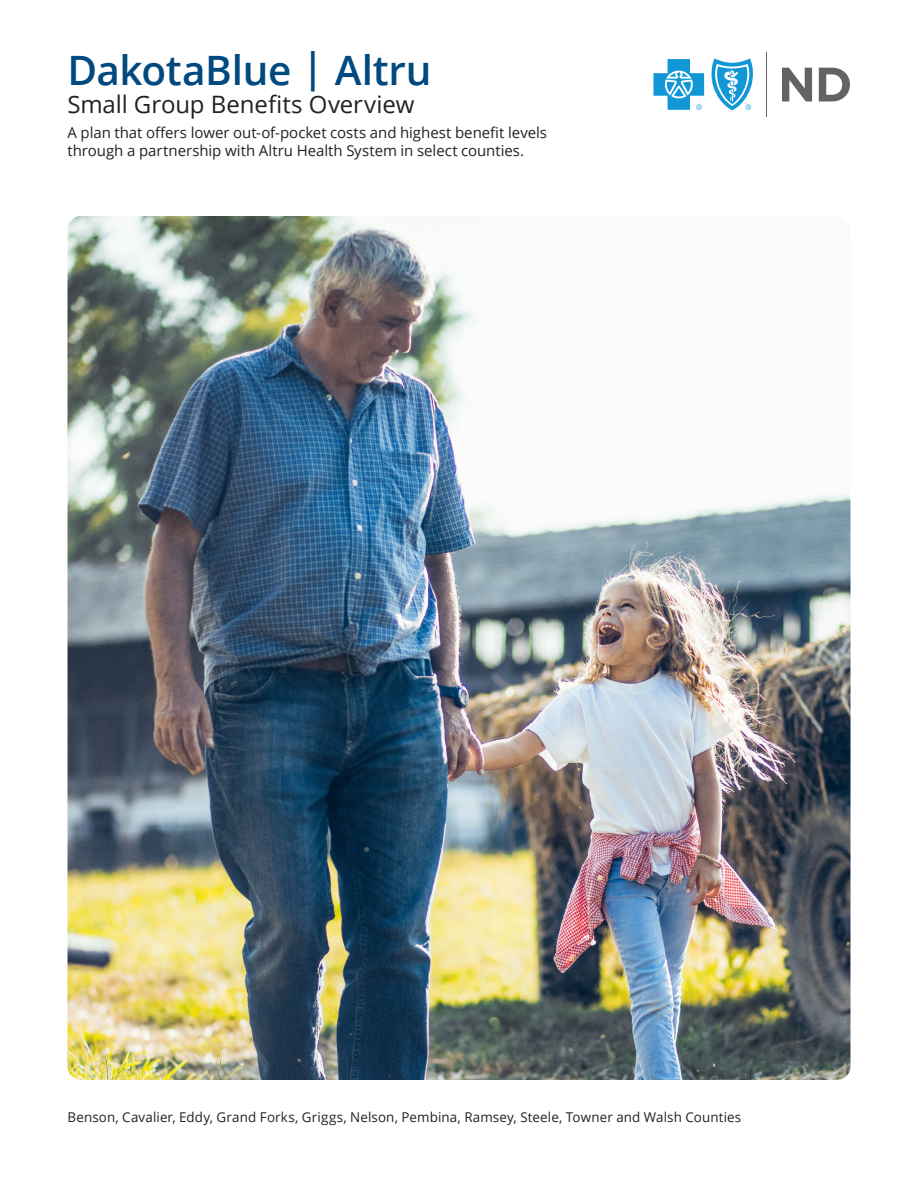
<style>
.page{position:relative;width:918px;height:1188px;background:#fff}
.page>*{position:absolute;margin:0;border:0;box-sizing:border-box;transform-origin:0 0}
.Title_Headline{font:600 40.5px "Open Sans";letter-spacing:-.01em;color:#004a7f}
.Title_Sub{font:24px "Open Sans";letter-spacing:-.005em;color:#222}
.TItle_Paragraph{font:15px/18px "Open Sans";letter-spacing:-.005em;color:#222}
.Body{font:13.5px "Open Sans";letter-spacing:.01em;color:#222}
</style>
<div class="page">
<img style="left:68px;top:216px;width:782px;height:864px">
<svg style="left:782px;top:68px;width:30px;height:33px"></svg>
<svg style="left:819px;top:68px;width:31px;height:33px"></svg>
<hr style="left:766px;top:52px;width:1px;height:64px;background:#636366">
<svg style="left:653px;top:59px;width:51px;height:51px"></svg>
<svg style="left:711px;top:58px;width:42px;height:52px"></svg>
<p class="Title_Headline" style="left:68px;top:43px;width:365px">DakotaBlue | Altru</p>
<p class="Title_Sub" style="left:68px;top:88px;width:349px">Small Group Benefits Overview</p>
<p class="TItle_Paragraph" style="left:68px;top:123px;width:481px">A plan that offers lower out-of-pocket costs and highest benefit levels through a partnership with Altru Health System in select counties.</p>
<p class="Body" style="left:68px;top:1107px;width:675px">Benson, Cavalier, Eddy, Grand Forks, Griggs, Nelson, Pembina, Ramsey, Steele, Towner and Walsh Counties</p>
</div>
